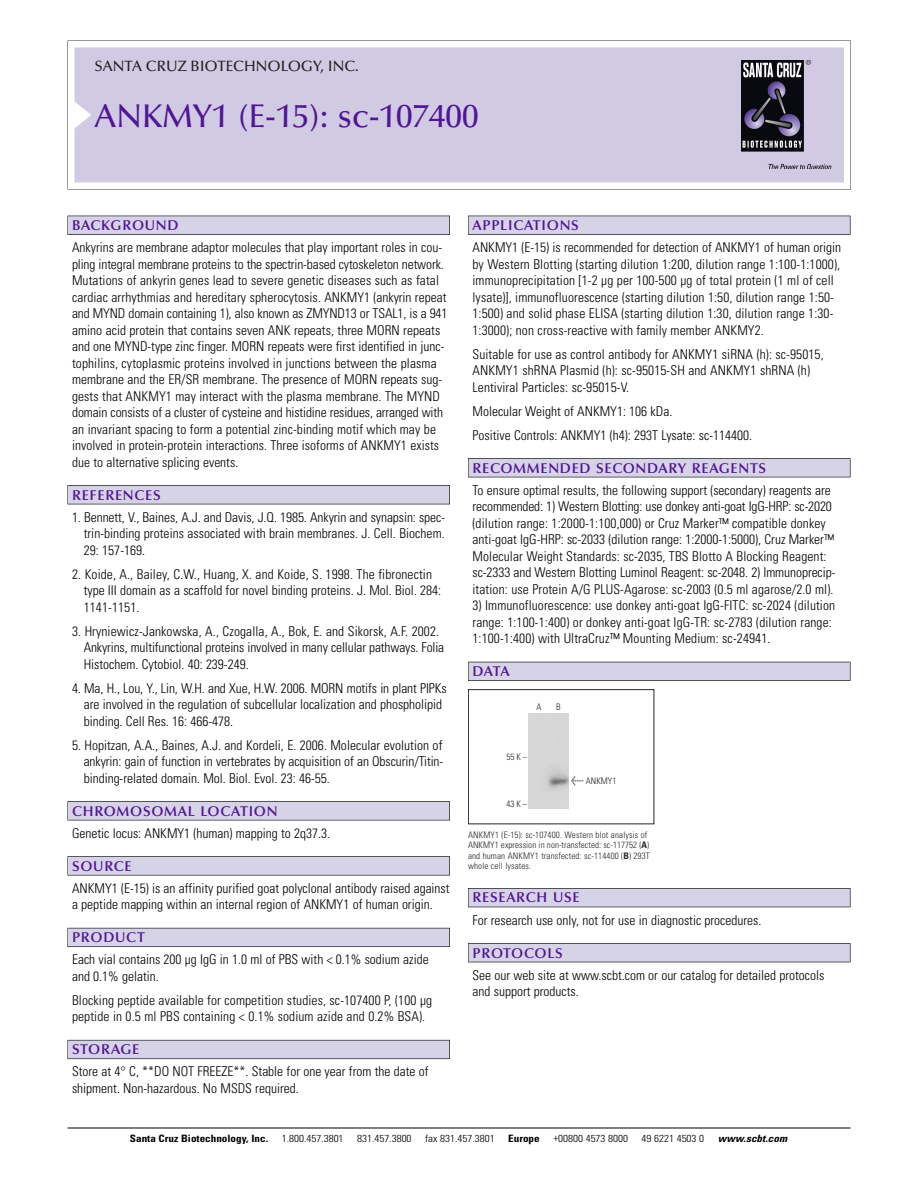
<style>
.page{position:relative;width:918px;height:1188px;background:#fff}
.page>*{position:absolute;margin:0;border:0;box-sizing:border-box;transform-origin:0 0}
.t1{font:500 33px "Optima";color:#511695}
.t2{font:500 15px "Optima";color:#231f20}
.t3{font:600 14.25px "Optima";letter-spacing:.05em;color:#511695}
.t4{font:300 condensed 13.5px/16.5px "Univers";color:#000}
.t5{font:300 condensed 10.2px "Univers";color:#000;scale:1.1 1}
.t6{font:700 condensed 10.2px "Univers";color:#000;scale:1.1 1}
.t7{font:italic 700 condensed 10.2px "Univers";letter-spacing:.005em;color:#000;scale:1.1 1}
.t8{font:9px/10.5px "Univers Condensed Light+BNHSHC";letter-spacing:.015em;color:#272627}
.s1{font-family:"Meta Plus Book Roman+LBANBA";font-size:10.5px}
.s2{font-family:"Univers Condensed Bold+EDTUXA"}
</style>
<div class="page">
<svg style="left:68px;top:40px;width:783px;height:149px"></svg>
<div style="left:74px;top:47px;width:770px;height:135px;background:#d1cae3"></div>
<img style="left:741px;top:60px;width:90px;height:108px">
<div style="left:68px;top:216px;width:382px;height:19px;background:#525155"></div>
<div style="left:68px;top:216px;width:381px;height:18px;background:#d7d3e7"></div>
<div style="left:68px;top:485px;width:382px;height:19px;background:#525155"></div>
<div style="left:68px;top:486px;width:381px;height:18px;background:#d7d3e7"></div>
<div style="left:68px;top:801px;width:382px;height:19px;background:#545357"></div>
<div style="left:68px;top:802px;width:381px;height:18px;background:#d7d3e7"></div>
<div style="left:68px;top:856px;width:382px;height:19px;background:#575759"></div>
<div style="left:68px;top:857px;width:381px;height:18px;background:#d7d3e7"></div>
<div style="left:68px;top:928px;width:382px;height:19px;background:#5b5a62"></div>
<div style="left:68px;top:928px;width:381px;height:18px;background:#d7d3e7"></div>
<div style="left:68px;top:1040px;width:382px;height:19px;background:#66646e"></div>
<div style="left:68px;top:1040px;width:381px;height:18px;background:#d7d3e7"></div>
<div style="left:468px;top:216px;width:382px;height:19px;background:#525155"></div>
<div style="left:468px;top:216px;width:382px;height:18px;background:#d7d3e7"></div>
<div style="left:468px;top:458px;width:382px;height:19px;background:#525155"></div>
<div style="left:468px;top:459px;width:382px;height:18px;background:#d7d3e7"></div>
<div style="left:468px;top:662px;width:382px;height:19px;background:#525158"></div>
<div style="left:468px;top:662px;width:382px;height:18px;background:#d7d3e7"></div>
<div style="left:468px;top:888px;width:382px;height:19px;background:#525158"></div>
<div style="left:468px;top:889px;width:382px;height:18px;background:#d7d3e7"></div>
<div style="left:468px;top:943px;width:382px;height:19px;background:#525156"></div>
<div style="left:468px;top:944px;width:382px;height:18px;background:#d7d3e7"></div>
<hr style="left:68px;top:1128px;width:782px;height:1px;background:#000">
<div style="left:468px;top:689px;width:186px;height:135px;border:1px solid #272627"></div>
<img style="left:528px;top:713px;width:41px;height:95px">
<p class="t2" style="left:94px;top:61px;width:266px">SANTA CRUZ BIOTECHNOLOGY, INC.</p>
<h1 class="t1" style="left:94px;top:103px;width:386px">ANKMY1 (E-15): sc-107400</h1>
<p class="t3" style="left:72px;top:219px;width:108px">BACKGROUND</p>
<p class="t4" style="left:72px;top:240px;width:377px">Ankyrins are membrane adaptor molecules that play important roles in cou&shy;pling integral membrane proteins to the spectrin-based cytoskeleton network.<br>Mutations of ankyrin genes lead to severe genetic diseases such as fatal cardiac arrhythmias and hereditary spherocytosis. ANKMY1 (ankyrin repeat and MYND domain containing 1), also known as ZMYND13 or TSAL1, is a 941 amino acid protein that contains seven ANK repeats, three MORN repeats and one MYND-type zinc finger. MORN repeats were first identified in junc&shy;tophilins, cytoplasmic proteins involved in junctions between the plasma membrane and the ER/SR membrane. The presence of MORN repeats sug&shy;gests that ANKMY1 may interact with the plasma membrane. The MYND domain consists of a cluster of cysteine and histidine residues, arranged with an invariant spacing to form a potential zinc-binding motif which may be involved in protein-protein interactions. Three isoforms of ANKMY1 exists due to alternative splicing events.</p>
<p class="t3" style="left:72px;top:489px;width:90px">REFERENCES</p>
<p class="t4" style="left:84px;top:510px;width:363px;text-align:justify;text-indent:-12px">1. Bennett, V., Baines, A.J. and Davis, J.Q. 1985. Ankyrin and synapsin: spec&shy;trin-binding proteins associated with brain membranes. J. Cell. Biochem.<br>29: 157-169.</p>
<p class="t4" style="left:84px;top:567px;width:359px;text-indent:-12px">2. Koide, A., Bailey, C.W., Huang, X. and Koide, S. 1998. The fibronectin type III domain as a scaffold for novel binding proteins. J. Mol. Biol. 284:<br>1141-1151.</p>
<p class="t4" style="left:84px;top:624px;width:362px;text-indent:-12px">3. Hryniewicz-Jankowska, A., Czogalla, A., Bok, E. and Sikorsk, A.F. 2002.<br>Ankyrins, multifunctional proteins involved in many cellular pathways. Folia<br>Histochem. Cytobiol. 40: 239-249.</p>
<p class="t4" style="left:84px;top:681px;width:365px;text-indent:-12px">4. Ma, H., Lou, Y., Lin, W.H. and Xue, H.W. 2006. MORN motifs in plant PIPKs are involved in the regulation of subcellular localization and phospholipid binding. Cell Res. 16: 466-478.</p>
<p class="t4" style="left:84px;top:738px;width:361px;text-align:justify;text-indent:-12px">5. Hopitzan, A.A., Baines, A.J. and Kordeli, E. 2006. Molecular evolution of ankyrin: gain of function in vertebrates by acquisition of an Obscurin/Titin&shy;binding-related domain. Mol. Biol. Evol. 23: 46-55.</p>
<p class="t3" style="left:72px;top:805px;width:207px">CHROMOSOMAL LOCATION</p>
<p class="t4" style="left:72px;top:826px;width:260px">Genetic locus: ANKMY1 (human) mapping to 2q37.3.</p>
<p class="t3" style="left:72px;top:860px;width:61px">SOURCE</p>
<p class="t4" style="left:72px;top:881px;width:379px">ANKMY1 (E-15) is an affinity purified goat polyclonal antibody raised against a peptide mapping within an internal region of ANKMY1 of human origin.</p>
<p class="t3" style="left:72px;top:932px;width:74px">PRODUCT</p>
<p class="t4" style="left:72px;top:952px;width:358px">Each vial contains 200 µg IgG in 1.0 ml of PBS with &lt; 0.1% sodium azide and 0.1% gelatin.</p>
<p class="t4" style="left:72px;top:993px;width:362px">Blocking peptide available for competition studies, sc-107400 P, (100 µg peptide in 0.5 ml PBS containing &lt; 0.1% sodium azide and 0.2% BSA).</p>
<p class="t3" style="left:72px;top:1044px;width:69px">STORAGE</p>
<p class="t4" style="left:72px;top:1064px;width:358px">Store at 4° C, **DO NOT FREEZE**. Stable for one year from the date of shipment. Non-hazardous. No MSDS required.</p>
<p class="t3" style="left:473px;top:219px;width:108px">APPLICATIONS</p>
<p class="t4" style="left:473px;top:240px;width:370px">ANKMY1 (E-15) is recommended for detection of ANKMY1 of human origin by Western Blotting (starting dilution 1:200, dilution range 1:100-1:1000), immunoprecipitation [1-2 µg per 100-500 µg of total protein (1 ml of cell lysate)], immunofluorescence (starting dilution 1:50, dilution range 1:50- 1:500) and solid phase ELISA (starting dilution 1:30, dilution range 1:30- 1:3000); non cross-reactive with family member ANKMY2.</p>
<p class="t4" style="left:473px;top:347px;width:353px">Suitable for use as control antibody for ANKMY1 siRNA (h): sc-95015,<br>ANKMY1 shRNA Plasmid (h): sc-95015-SH and ANKMY1 shRNA (h)<br>Lentiviral Particles: sc-95015-V.</p>
<p class="t4" style="left:473px;top:400px;width:281px;line-height:24px">Molecular Weight of ANKMY1: 106 kDa.<br>Positive Controls: ANKMY1 (h4): 293T Lysate: sc-114400.</p>
<p class="t3" style="left:473px;top:462px;width:295px">RECOMMENDED SECONDARY REAGENTS</p>
<p class="t4" style="left:473px;top:483px;width:364px">To ensure optimal results, the following support (secondary) reagents are recommended: 1) Western Blotting: use donkey anti-goat IgG-HRP: sc-2020 (dilution range: 1:2000-1:100,000) or Cruz Marker™ compatible donkey anti-goat IgG-HRP: sc-2033 (dilution range: 1:2000-1:5000), Cruz Marker™ Molecular Weight Standards: sc-2035, TBS Blotto A Blocking Reagent: sc-2333 and Western Blotting Luminol Reagent: sc-2048. 2) Immunoprecip&shy;itation: use Protein A/G PLUS-Agarose: sc-2003 (0.5 ml agarose/2.0 ml).</p>
<p class="t4" style="left:473px;top:598px;width:364px">3) Immunofluorescence: use donkey anti-goat IgG-FITC: sc-2024 (dilution range: 1:100-1:400) or donkey anti-goat IgG-TR: sc-2783 (dilution range:<br>1:100-1:400) with UltraCruz™ Mounting Medium: sc-24941.</p>
<p class="t3" style="left:473px;top:666px;width:39px">DATA</p>
<p class="t8" style="left:536px;top:702px;width:7px">A</p>
<p class="t8" style="left:556px;top:702px;width:6px">B</p>
<p class="t8" style="left:506px;top:753px;width:22px">55K–</p>
<p class="t8" style="left:506px;top:800px;width:22px">43K–</p>
<p class="t8" style="left:571px;top:776px;width:47px"><span class="s1">&lt;</span> ANKMY1</p>
<p class="t8" style="left:468px;top:830px;width:183px">ANKMY1 (E-15): sc-107400. Western blot analysis of ANKMY1 expression in non-transfected: sc-117752 (<span class="s2">A</span>) and human ANKMY1 transfected: sc-114400 (<span class="s2">B</span>) 293T whole cell lysates.</p>
<p class="t3" style="left:473px;top:892px;width:109px">RESEARCH USE</p>
<p class="t4" style="left:473px;top:913px;width:290px">For research use only, not for use in diagnostic procedures.</p>
<p class="t3" style="left:473px;top:947px;width:92px">PROTOCOLS</p>
<p class="t4" style="left:473px;top:968px;width:353px">See our web site at www.scbt.com or our catalog for detailed protocols and support products.</p>
<p class="t6" style="left:130px;top:1135px;width:127px">Santa Cruz Biotechnology, Inc.</p>
<p class="t5" style="left:282px;top:1135px;width:58px">1.800.457.3801</p>
<p class="t5" style="left:357px;top:1135px;width:51px">831.457.3800</p>
<p class="t5" style="left:425px;top:1135px;width:65px">fax 831.457.3801</p>
<p class="t6" style="left:508px;top:1135px;width:30px">Europe</p>
<p class="t5" style="left:553px;top:1135px;width:69px">+00800 4573 8000</p>
<p class="t5" style="left:642px;top:1135px;width:58px">49 6221 4503 0</p>
<p class="t7" style="left:718px;top:1135px;width:64px">www.scbt.com</p>
</div>
